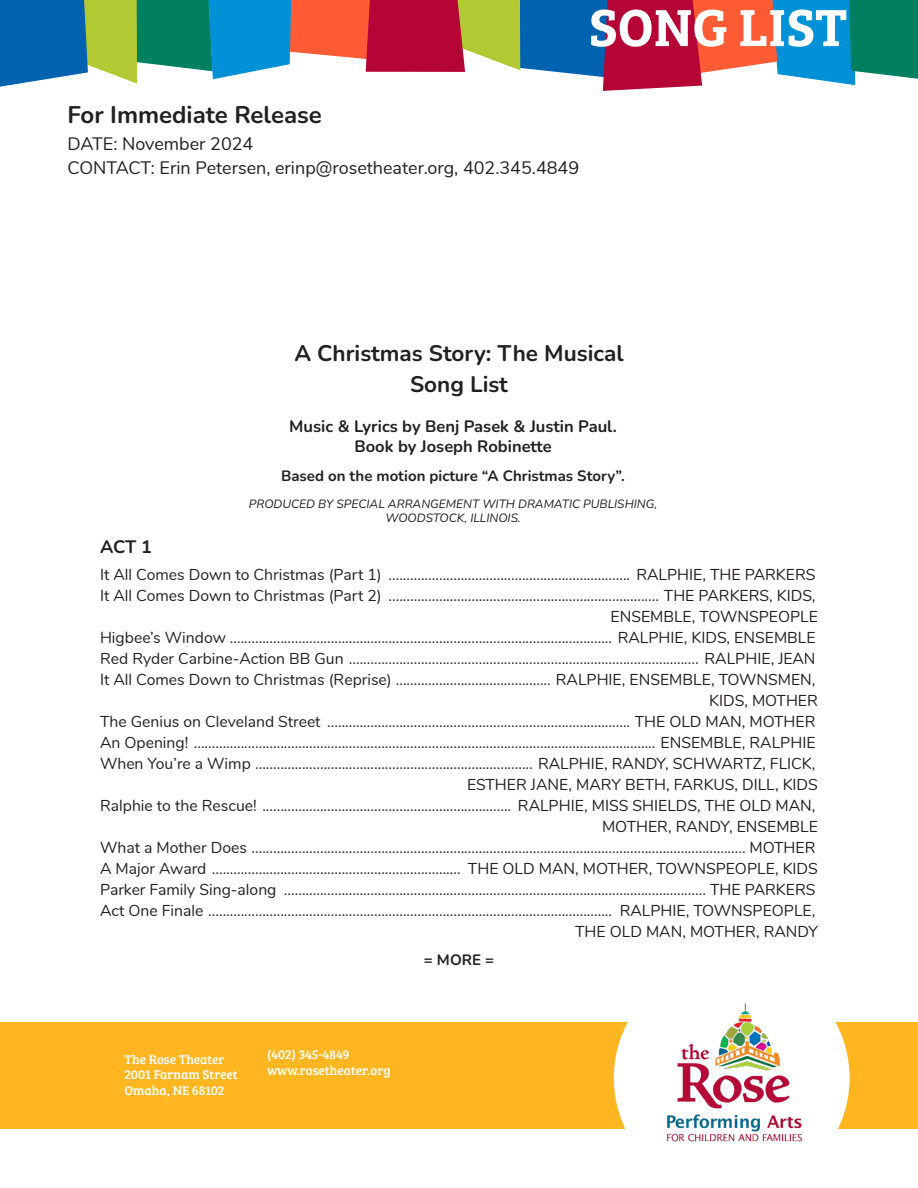
<style>
.page{position:relative;width:918px;height:1188px;background:#fff}
.page>*{position:absolute;margin:0;border:0;box-sizing:border-box;transform-origin:0 0}
.t1{font:54px "Bree Serif Sb";color:#fff}
.t2{font:700 24px "Nunito";color:#231f20}
.t3{font:700 22.5px "Nunito";color:#231f20}
.t4{font:18px "Nunito";color:#231f20}
.t5{font:700 18px "Nunito";color:#231f20}
.t6{font:700 16.5px "Nunito";color:#231f20}
.t7{font:15.75px "Nunito";color:#231f20}
.t8{font:700 15px "Nunito";color:#231f20}
.t9{font:13.2px "Bree Serif";color:#fff}
.t10{font:italic 12px/14.4px "Nunito";color:#231f20;text-align:center}
</style>
<div class="page">
<div style="left:0;top:1022px;width:918px;height:107px;background:#ffb620"></div>
<svg style="left:0;top:0;width:918px;height:91px"></svg>
<svg style="left:614px;top:1022px;width:236px;height:107px;background:#fff6e5"></svg>
<img style="left:654px;top:1003px;width:161px;height:139px">
<p class="t1" style="left:589px;top:-14px;width:260px">SONG LIST</p>
<p class="t2" style="left:68px;top:97px;width:256px">For Immediate Release</p>
<p class="t4" style="left:68px;top:130px;width:187px">DATE: November 2024</p>
<p class="t4" style="left:68px;top:154px;width:513px">CONTACT: Erin Petersen, erinp@rosetheater.org, 402.345.4849</p>
<p class="t3" style="left:294px;top:337px;width:331px">A Christmas Story: The Musical</p>
<p class="t3" style="left:410px;top:369px;width:99px">Song List</p>
<p class="t5" style="left:100px;top:534px;width:54px">ACT 1</p>
<p class="t6" style="left:289px;top:415px;width:329px">Music &amp; Lyrics by Benj Pasek &amp; Justin Paul.</p>
<p class="t6" style="left:354px;top:435px;width:199px">Book by Joseph Robinette</p>
<p class="t8" style="left:281px;top:465px;width:345px">Based on the motion picture “A Christmas Story”.</p>
<p class="t10" style="left:249px;top:496px;width:410px">PRODUCED BY SPECIAL ARRANGEMENT WITH DRAMATIC PUBLISHING,<br>WOODSTOCK, ILLINOIS.</p>
<p class="t7" style="left:100px;top:563px;width:717px">It All Comes Down to Christmas (Part 1) ................................................................... RALPHIE, THE PARKERS</p>
<p class="t7" style="left:100px;top:584px;width:717px">It All Comes Down to Christmas (Part 2) ........................................................................... THE PARKERS, KIDS,</p>
<p class="t7" style="left:611px;top:605px;width:209px">ENSEMBLE, TOWNSPEOPLE</p>
<p class="t7" style="left:100px;top:626px;width:717px">Higbee’s Window .......................................................................................................... RALPHIE, KIDS, ENSEMBLE</p>
<p class="t7" style="left:100px;top:647px;width:717px">Red Ryder Carbine-Action BB Gun ................................................................................................. RALPHIE, JEAN</p>
<p class="t7" style="left:100px;top:668px;width:717px">It All Comes Down to Christmas (Reprise) ........................................... RALPHIE, ENSEMBLE, TOWNSMEN,</p>
<p class="t7" style="left:709px;top:689px;width:110px">KIDS, MOTHER</p>
<p class="t7" style="left:100px;top:710px;width:717px">The Genius on Cleveland Street .................................................................................... THE OLD MAN, MOTHER</p>
<p class="t7" style="left:100px;top:731px;width:717px">An Opening! ................................................................................................................................ ENSEMBLE, RALPHIE</p>
<p class="t7" style="left:100px;top:752px;width:717px">When You’re a Wimp ............................................................................. RALPHIE, RANDY, SCHWARTZ, FLICK,</p>
<p class="t7" style="left:467px;top:773px;width:352px">ESTHER JANE, MARY BETH, FARKUS, DILL, KIDS</p>
<p class="t7" style="left:100px;top:794px;width:717px">Ralphie to the Rescue! ..................................................................... RALPHIE, MISS SHIELDS, THE OLD MAN,</p>
<p class="t7" style="left:602px;top:815px;width:217px">MOTHER, RANDY, ENSEMBLE</p>
<p class="t7" style="left:100px;top:836px;width:717px">What a Mother Does ......................................................................................................................................... MOTHER</p>
<p class="t7" style="left:100px;top:857px;width:719px">A Major Award ..................................................................... THE OLD MAN, MOTHER, TOWNSPEOPLE, KIDS</p>
<p class="t7" style="left:100px;top:878px;width:717px">Parker Family Sing-along ..................................................................................................................... THE PARKERS</p>
<p class="t7" style="left:100px;top:899px;width:717px">Act One Finale ................................................................................................................ RALPHIE, TOWNSPEOPLE,</p>
<p class="t7" style="left:575px;top:920px;width:244px">THE OLD MAN, MOTHER, RANDY</p>
<p class="t8" style="left:424px;top:949px;width:72px">= MORE =</p>
<p class="t9" style="left:124px;top:1049px;width:102px">The Rose Theater</p>
<p class="t9" style="left:124px;top:1065px;width:115px">2001 Farnam Street</p>
<p class="t9" style="left:124px;top:1081px;width:101px">Omaha, NE 68102</p>
<p class="t9" style="left:267px;top:1044px;width:84px">(402) 345-4849</p>
<p class="t9" style="left:267px;top:1060px;width:125px">www.rosetheater.org</p>
</div>
